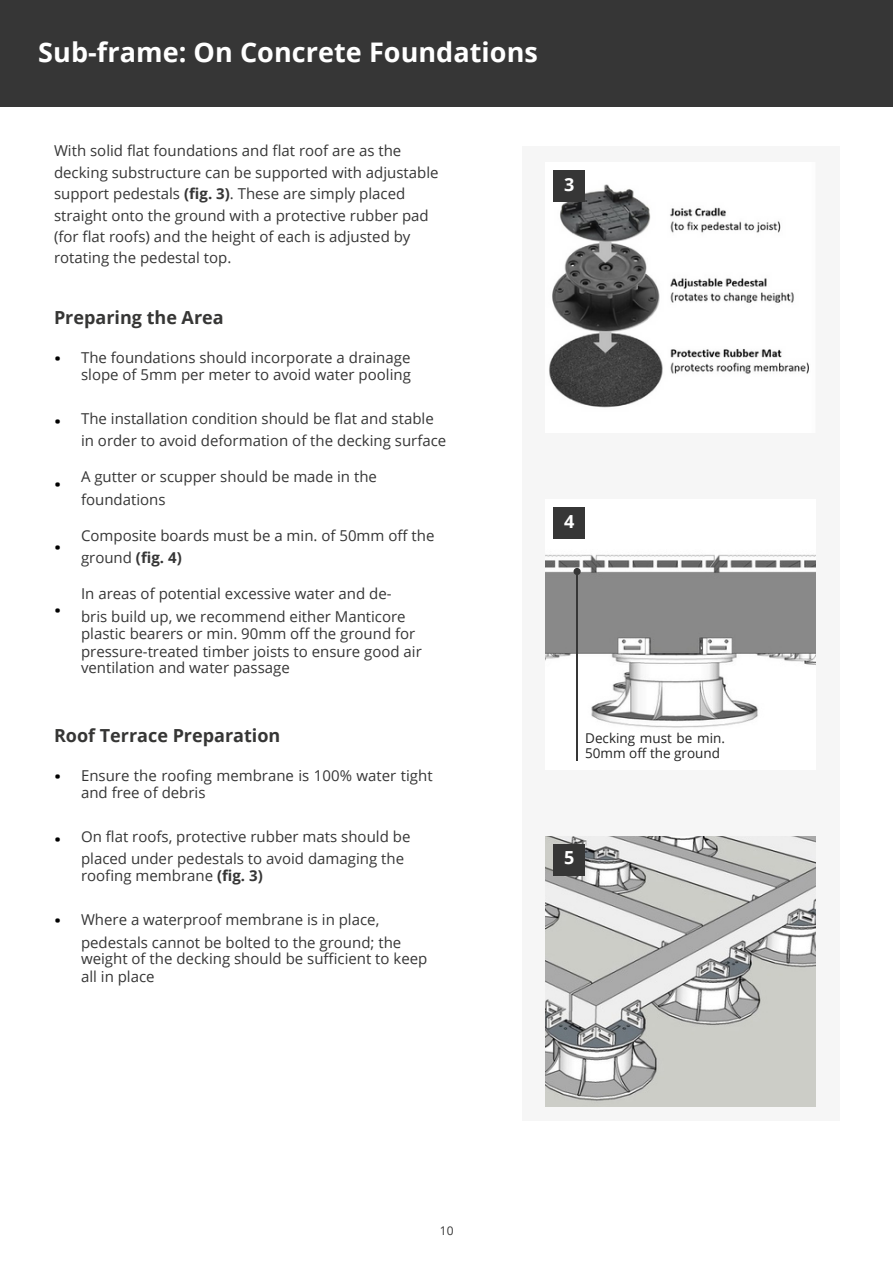
<style>
.page{position:relative;width:893px;height:1264px;background:#fff}
.page>*{position:absolute;margin:0;border:0;box-sizing:border-box;transform-origin:0 0}
.t1{font:700 27px "Open Sans";color:#fff}
.t2{font:700 18px "Open Sans";color:#363635}
.t3{font:18px "IBM Plex Sans";color:#000}
.t4{font:700 18px "Open Sans";color:#fff}
.t5{font:15px/22.5px "Open Sans";color:#363636}
.t6{font:13.5px/15.8px "Open Sans";color:#232323}
.t7{font:12px "Open Sans";color:#363636}
.s1{font-weight:700}
</style>
<div class="page">
<div style="left:0;top:0;width:892px;height:106px;background:#363636"></div>
<div style="left:521px;top:147px;width:318px;height:973px;background:#f6f6f6"></div>
<hr style="left:815px;top:499px;width:1px;height:270px;background:#0d0d0d">
<img style="left:545px;top:538px;width:270px;height:223px">
<img style="left:545px;top:836px;width:270px;height:270px">
<img style="left:549px;top:184px;width:260px;height:224px">
<div style="left:553px;top:843px;width:32px;height:32px;background:#363636"></div>
<div style="left:553px;top:170px;width:32px;height:32px;background:#363636"></div>
<div style="left:553px;top:507px;width:32px;height:31px;background:#363636"></div>
<hr style="left:576px;top:571px;width:2px;height:189px;background:#363636">
<div style="left:573px;top:568px;width:7px;height:7px;background:#363636;border-radius:50%"></div>
<p class="t1" style="left:38px;top:33px;width:501px">Sub-frame: On Concrete Foundations</p>
<h3 class="t5" style="left:54px;top:140px;width:386px;line-height:21.3px">With solid flat foundations and flat roof are as the decking substructure can be supported with adjustable support pedestals <span class="s1">(fig. 3)</span>. These are simply placed straight onto the ground with a protective rubber pad (for flat roofs) and the height of each is adjusted by rotating the pedestal top.</h3>
<p class="t2" style="left:54px;top:305px;width:171px">Preparing the Area</p>
<p class="t3" style="left:54px;top:346px;width:9px">•</p>
<p class="t3" style="left:54px;top:409px;width:9px">•</p>
<p class="t3" style="left:54px;top:472px;width:9px">•</p>
<p class="t3" style="left:54px;top:535px;width:9px">•</p>
<p class="t3" style="left:54px;top:598px;width:9px">•</p>
<h3 class="t5" style="left:81px;top:348px;width:331px;line-height:16.8px">The foundations should incorporate a drainage slope of 5mm per meter to avoid water pooling</h3>
<h3 class="t5" style="left:81px;top:406px;width:367px">The installation condition should be flat and stable in order to avoid deformation of the decking surface</h3>
<h3 class="t5" style="left:81px;top:465px;width:297px">A gutter or scupper should be made in the foundations</h3>
<h3 class="t5" style="left:81px;top:523px;width:355px">Composite boards must be a min. of 50mm off the ground <span class="s1">(fig. 4)</span></h3>
<h2 class="t5" style="left:81px;top:582px;width:326px">In areas of potential excessive water and de&shy;bris build up, we recommend either Manticore</h2>
<h2 class="t5" style="left:81px;top:623px;width:342px;line-height:18px">plastic bearers or min. 90mm off the ground for pressure-treated timber joists to ensure good air</h2>
<p class="t5" style="left:81px;top:656px;width:210px">ventilation and water passage</p>
<p class="t2" style="left:54px;top:723px;width:228px">Roof Terrace Preparation</p>
<p class="t3" style="left:54px;top:763px;width:9px">•</p>
<p class="t3" style="left:54px;top:826px;width:9px">•</p>
<p class="t3" style="left:54px;top:907px;width:9px">•</p>
<p class="t5" style="left:81px;top:766px;width:353px;line-height:16.8px">Ensure the roofing membrane is 100% water tight and free of debris</p>
<p class="t5" style="left:81px;top:824px;width:331px">On flat roofs, protective rubber mats should be placed under pedestals to avoid damaging the</p>
<p class="t5" style="left:81px;top:864px;width:183px">roofing membrane <span class="s1">(fig. 3)</span></p>
<p class="t5" style="left:81px;top:907px;width:322px">Where a waterproof membrane is in place, pedestals cannot be bolted to the ground; the</p>
<p class="t5" style="left:81px;top:949px;width:348px;line-height:18px">weight of the decking should be sufficient to keep all in place</p>
<h3 class="t4" style="left:564px;top:172px;width:12px">3</h3>
<h3 class="t4" style="left:564px;top:508px;width:12px">4</h3>
<p class="t6" style="left:585px;top:729px;width:141px">Decking must be min.<br>50mm off the ground</p>
<h3 class="t4" style="left:564px;top:845px;width:12px">5</h3>
<p class="t7" style="left:440px;top:1222px;width:15px">10</p>
</div>
